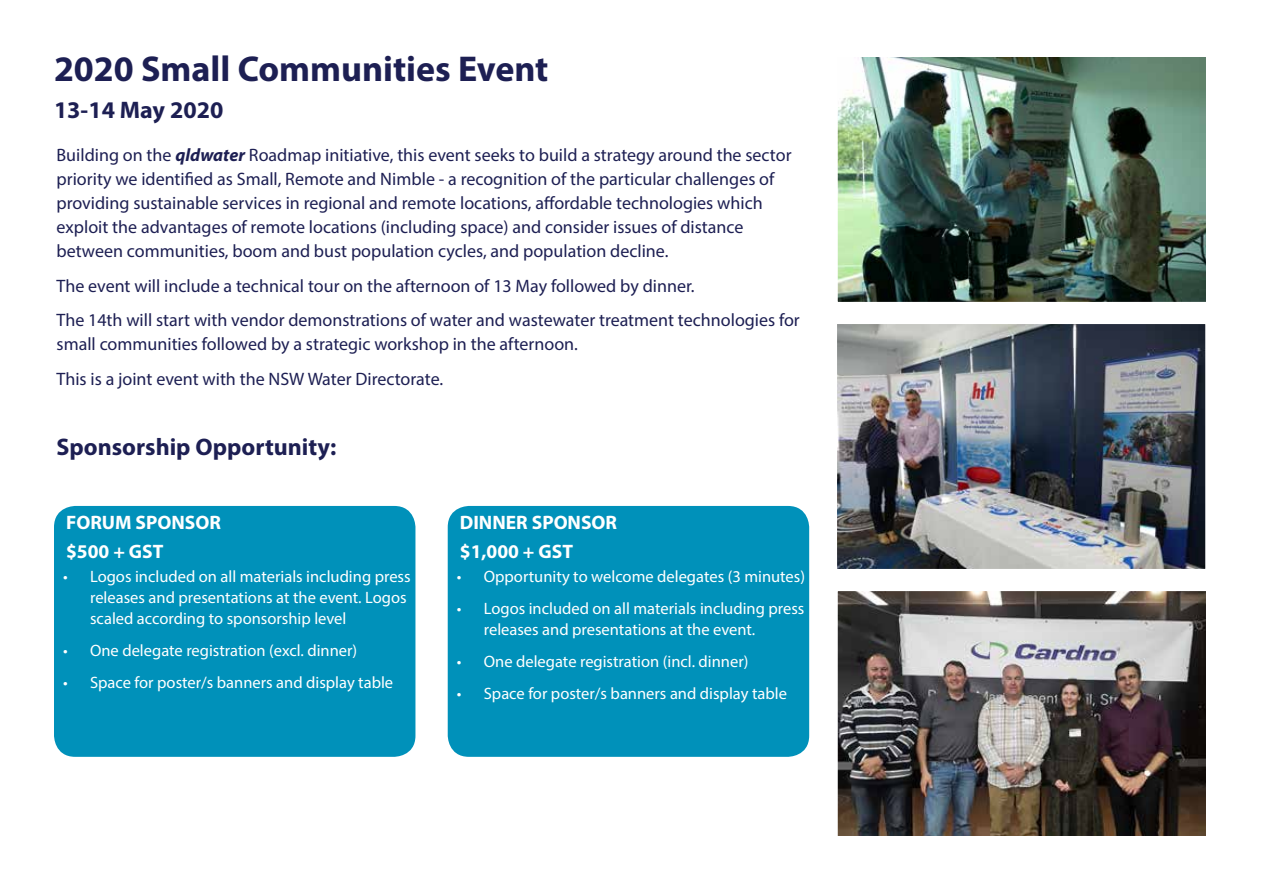
<style>
.page{position:relative;width:1263px;height:893px;background:#fff}
.page>*{position:absolute;margin:0;border:0;box-sizing:border-box;transform-origin:0 0}
.t1{font:700 36px "Myriad Pro";color:#1d1f53}
.t2{font:700 24px "Myriad Pro";color:#1d1f53}
.t3{font:700 19.5px/29.5px "Myriad Pro";color:#fff}
.t4{font:18px/24px "Myriad Pro";color:#1d1f53}
.t5{font:16.5px/21px "Myriad Pro";color:#fff}
.s1{font-weight:700;font-style:italic}
</style>
<div class="page">
<div style="left:54px;top:506px;width:361px;height:251px;background:#0091ba;border-radius:21px"></div>
<img style="left:839px;top:592px;width:366px;height:243px">
<div style="left:835px;top:588px;width:374px;height:251px;border:3px solid #fff"></div>
<img style="left:838px;top:325px;width:366px;height:243px">
<div style="left:834px;top:321px;width:374px;height:251px;border:3px solid #fff"></div>
<img style="left:839px;top:58px;width:366px;height:243px">
<div style="left:835px;top:54px;width:374px;height:251px;border:3px solid #fff"></div>
<div style="left:448px;top:506px;width:361px;height:251px;background:#0091ba;border-radius:21px"></div>
<h1 class="t1" style="left:54px;top:45px;width:496px">2020 Small Communities Event</h1>
<h2 class="t2" style="left:54px;top:95px;width:171px">13-14 May 2020</h2>
<p class="t4" style="left:57px;top:142px;width:736px">Building on the <span class="s1">qldwater</span> Roadmap initiative, this event seeks to build a strategy around the sector priority we identified as Small, Remote and Nimble - a recognition of the particular challenges of providing sustainable services in regional and remote locations, affordable technologies which exploit the advantages of remote locations (including space) and consider issues of distance between communities, boom and bust population cycles, and population decline.</p>
<p class="t4" style="left:57px;top:268px;width:745px;line-height:34.8px">The event will include a technical tour on the afternoon of 13 May followed by dinner.<br>The 14th will start with vendor demonstrations of water and wastewater treatment technologies for</p>
<p class="t4" style="left:57px;top:327px;width:523px;line-height:34.8px">small communities followed by a strategic workshop in the afternoon.<br>This is a joint event with the NSW Water Directorate.</p>
<h2 class="t2" style="left:57px;top:431px;width:281px">Sponsorship Opportunity:</h2>
<p class="t3" style="left:66px;top:507px;width:156px">FORUM SPONSOR $500 + GST</p>
<p class="t5" style="left:90px;top:566px;width:322px;text-indent:-27px">• Logos included on all materials including press releases and presentations at the event. Logos scaled according to sponsorship level</p>
<p class="t5" style="left:63px;top:640px;width:296px">• One delegate registration (excl. dinner)</p>
<p class="t5" style="left:63px;top:672px;width:332px">• Space for poster/s banners and display table</p>
<p class="t3" style="left:460px;top:507px;width:159px">DINNER SPONSOR $1,000 + GST</p>
<p class="t5" style="left:457px;top:566px;width:350px">• Opportunity to welcome delegates (3 minutes)</p>
<p class="t5" style="left:484px;top:598px;width:322px;text-indent:-27px">• Logos included on all materials including press releases and presentations at the event.</p>
<p class="t5" style="left:457px;top:651px;width:293px">• One delegate registration (incl. dinner)</p>
<p class="t5" style="left:457px;top:682px;width:332px">• Space for poster/s banners and display table</p>
</div>
